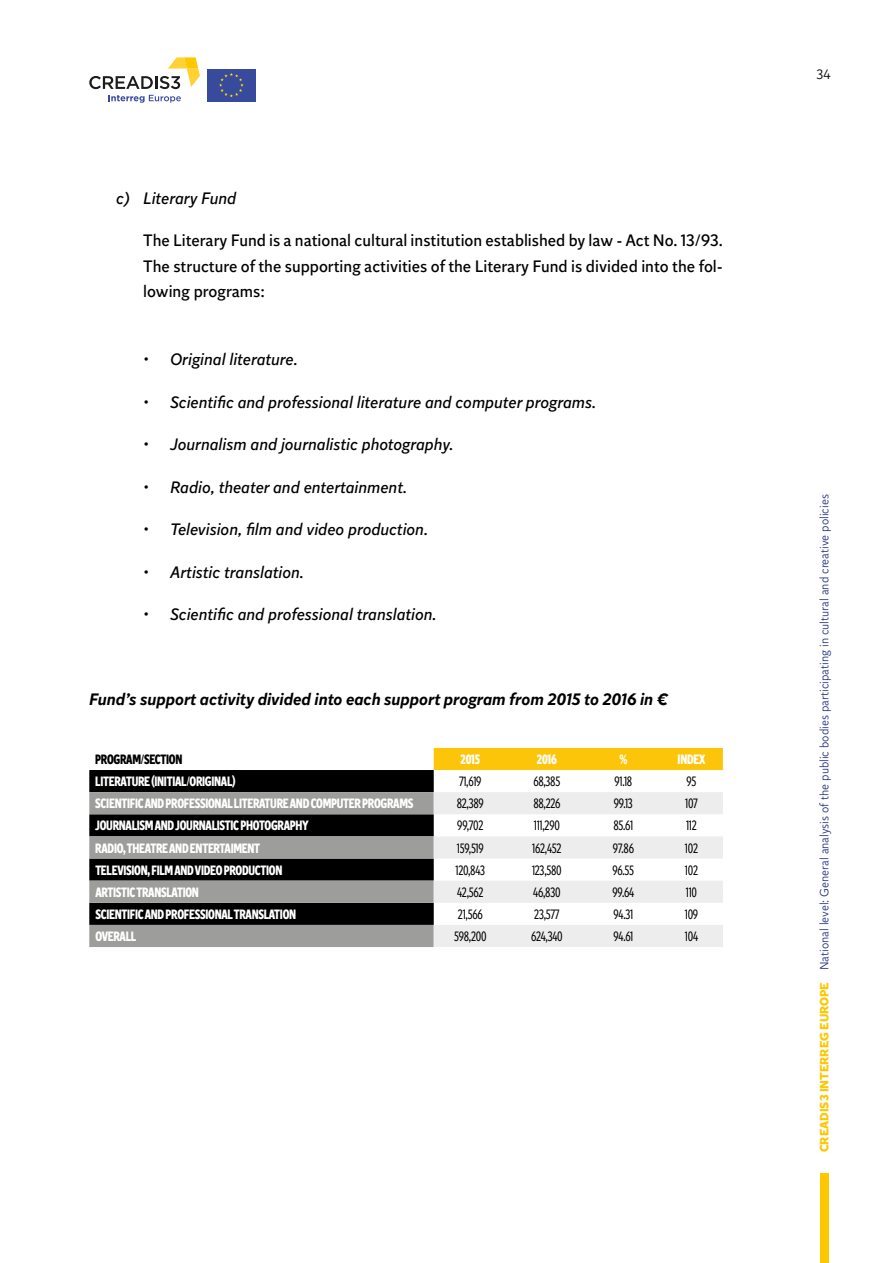
<style>
.page{position:relative;width:893px;height:1263px;background:#fff}
.page>*{position:absolute;margin:0;border:0;box-sizing:border-box;transform-origin:0 0}
.t1{font:italic 16.5px "Independent Sans";color:#000}
.t2{font:16.5px/25.5px "Independent Sans";color:#000;text-align:justify}
.t3{font:italic 500 16.5px "Independent Sans";color:#000}
.t4{font:900 13.5px "Independent Sans Condensed";letter-spacing:-.02em;color:#fff}
.t5{font:13.5px "Independent Sans Condensed";letter-spacing:-.02em;color:#000}
.t6{font:900 13.5px "Independent Sans Condensed";letter-spacing:-.02em;color:#000}
.t7{font:300 13.5px "Independent Sans";color:#000}
.t8{font:300 12px "Independent Sans";color:#283583}
.s1{font-weight:700;color:#fec700}
</style>
<div class="page">
<div style="left:820px;top:1174px;width:9px;height:89px;background:#fec700"></div>
<svg style="left:108px;top:95px;width:73px;height:8px"></svg>
<svg style="left:89px;top:57px;width:111px;height:32px"></svg>
<div style="left:207px;top:69px;width:49px;height:32px;background:#384a9c"></div>
<svg style="left:219px;top:73px;width:25px;height:24px"></svg>
<div style="left:434px;top:748px;width:289px;height:22px;background:#fdc509"></div>
<div style="left:89px;top:770px;width:345px;height:22px;background:#000"></div>
<svg style="left:89px;top:792px;width:345px;height:155px;background:#5b5b5b"></svg>
<svg style="left:434px;top:792px;width:289px;height:155px"></svg>
<p class="t1" style="left:116px;top:188px;width:122px">c) Literary Fund</p>
<p class="t2" style="left:143px;top:228px;width:581px">The Literary Fund is a national cultural institution established by law - Act No. 13/93.<br>The structure of the supporting activities of the Literary Fund is divided into the fol&shy;lowing programs:</p>
<p class="t1" style="left:143px;top:349px;width:156px">• Original literature.</p>
<p class="t1" style="left:143px;top:392px;width:454px">• Scientific and professional literature and computer programs.</p>
<p class="t1" style="left:143px;top:434px;width:312px">• Journalism and journalistic photography.</p>
<p class="t1" style="left:143px;top:477px;width:265px">• Radio, theater and entertainment.</p>
<p class="t1" style="left:143px;top:519px;width:286px">• Television, film and video production.</p>
<p class="t1" style="left:143px;top:562px;width:162px">• Artistic translation.</p>
<p class="t1" style="left:143px;top:604px;width:295px">• Scientific and professional translation.</p>
<p class="t3" style="left:89px;top:689px;width:580px">Fund’s support activity divided into each support program from 2015 to 2016 in €</p>
<p class="t6" style="left:95px;top:750px;width:89px">PROGRAM/SECTION</p>
<p class="t4" style="left:461px;top:750px;width:21px">2015</p>
<p class="t4" style="left:537px;top:750px;width:21px">2016</p>
<p class="t4" style="left:619px;top:750px;width:9px">%</p>
<p class="t4" style="left:678px;top:750px;width:29px">INDEX</p>
<p class="t4" style="left:95px;top:772px;width:142px">LITERATURE (INITIAL/ORIGINAL)</p>
<p class="t5" style="left:459px;top:773px;width:24px">71,619</p>
<p class="t5" style="left:533px;top:773px;width:29px">68,385</p>
<p class="t5" style="left:614px;top:773px;width:19px">91.18</p>
<p class="t5" style="left:686px;top:773px;width:11px">95</p>
<p class="t4" style="left:95px;top:794px;width:320px">SCIENTIFIC AND PROFESSIONAL LITERATURE AND COMPUTER PROGRAMS</p>
<p class="t5" style="left:457px;top:795px;width:29px">82,389</p>
<p class="t5" style="left:533px;top:795px;width:29px">88,226</p>
<p class="t5" style="left:614px;top:795px;width:21px">99.13</p>
<p class="t5" style="left:685px;top:795px;width:14px">107</p>
<p class="t4" style="left:95px;top:816px;width:215px">JOURNALISM AND JOURNALISTIC PHOTOGRAPHY</p>
<p class="t5" style="left:457px;top:817px;width:28px">99,702</p>
<p class="t5" style="left:534px;top:817px;width:28px">111,290</p>
<p class="t5" style="left:613px;top:817px;width:21px">85.61</p>
<p class="t5" style="left:686px;top:817px;width:12px">112</p>
<p class="t4" style="left:95px;top:838px;width:166px">RADIO, THEATRE AND ENTERTAIMENT</p>
<p class="t5" style="left:457px;top:839px;width:29px">159,519</p>
<p class="t5" style="left:532px;top:839px;width:31px">162,452</p>
<p class="t5" style="left:613px;top:839px;width:23px">97.86</p>
<p class="t5" style="left:685px;top:839px;width:15px">102</p>
<p class="t4" style="left:95px;top:860px;width:189px">TELEVISION, FILM AND VIDEO PRODUCTION</p>
<p class="t5" style="left:455px;top:861px;width:31px">120,843</p>
<p class="t5" style="left:532px;top:861px;width:31px">123,580</p>
<p class="t5" style="left:613px;top:861px;width:23px">96.55</p>
<p class="t5" style="left:685px;top:861px;width:15px">102</p>
<p class="t4" style="left:95px;top:883px;width:105px">ARTISTIC TRANSLATION</p>
<p class="t5" style="left:457px;top:883px;width:28px">42,562</p>
<p class="t5" style="left:533px;top:883px;width:29px">46,830</p>
<p class="t5" style="left:613px;top:883px;width:23px">99.64</p>
<p class="t5" style="left:686px;top:883px;width:13px">110</p>
<p class="t4" style="left:95px;top:905px;width:202px">SCIENTIFIC AND PROFESSIONAL TRANSLATION</p>
<p class="t5" style="left:458px;top:906px;width:26px">21,566</p>
<p class="t5" style="left:534px;top:906px;width:27px">23,577</p>
<p class="t5" style="left:614px;top:906px;width:21px">94.31</p>
<p class="t5" style="left:685px;top:906px;width:15px">109</p>
<p class="t4" style="left:95px;top:927px;width:42px">OVERALL</p>
<p class="t5" style="left:454px;top:928px;width:34px">598,200</p>
<p class="t5" style="left:531px;top:928px;width:33px">624,340</p>
<p class="t5" style="left:613px;top:928px;width:21px">94.61</p>
<p class="t5" style="left:685px;top:928px;width:15px">104</p>
<p class="t7" style="left:816px;top:66px;width:16px">34</p>
<p class="t8" style="left:817px;top:1152px;width:659px;rotate:-90deg"><span class="s1">CREADIS3 INTERREG EUROPE</span> National level: General analysis of the public bodies participating in cultural and creative policies</p>
</div>
